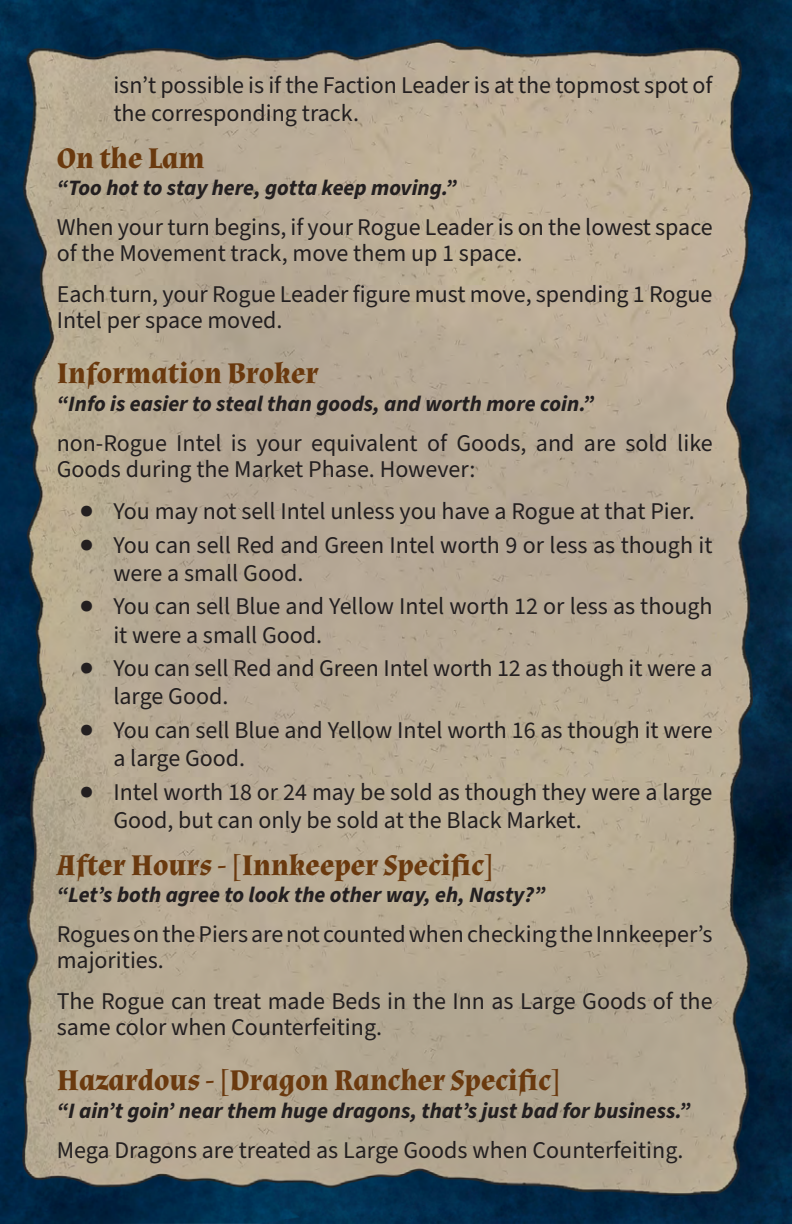
<style>
.page{position:relative;width:792px;height:1224px;background:#fff}
.page>*{position:absolute;margin:0;border:0;box-sizing:border-box;transform-origin:0 0}
.t1{font:700 30px "Almendra";color:#6a390e}
.t2{font:24px/28px "Source Sans Pro";color:#231f20}
.t3{font:italic 700 22px "Source Sans Pro";color:#231f20}
</style>
<div class="page">
<img style="left:0;top:0;width:792px;height:1224px">
<img style="left:23px;top:40px;width:729px;height:1158px">
<p class="t2" style="left:113px;top:71px;width:601px">isn’t possible is if the Faction Leader is at the topmost spot of the corresponding track.</p>
<p class="t1" style="left:57px;top:140px;width:149px">On the Lam</p>
<p class="t3" style="left:57px;top:173px;width:401px">“Too hot to stay here, gotta keep moving.”</p>
<p class="t2" style="left:57px;top:215px;width:658px;line-height:26px">When your turn begins, if your Rogue Leader is on the lowest space of the Movement track, move them up 1 space.</p>
<p class="t2" style="left:57px;top:281px;width:657px;line-height:26px">Each turn, your Rogue Leader figure must move, spending 1 Rogue<br>Intel per space moved.</p>
<p class="t1" style="left:57px;top:356px;width:263px">Information Broker</p>
<p class="t3" style="left:57px;top:389px;width:539px">“Info is easier to steal than goods, and worth more coin.”</p>
<p class="t2" style="left:57px;top:431px;width:658px;line-height:26px">non-Rogue Intel is your equivalent of Goods, and are sold like<br>Goods during the Market Phase. However:</p>
<p class="t2" style="left:79px;top:498px;width:617px">● You may not sell Intel unless you have a Rogue at that Pier.</p>
<p class="t2" style="left:113px;top:532px;width:601px;text-indent:-34px">● You can sell Red and Green Intel worth 9 or less as though it were a small Good.</p>
<p class="t2" style="left:113px;top:593px;width:601px;text-indent:-34px">● You can sell Blue and Yellow Intel worth 12 or less as though it were a small Good.</p>
<p class="t2" style="left:113px;top:655px;width:601px;text-indent:-34px">● You can sell Red and Green Intel worth 12 as though it were a large Good.</p>
<p class="t2" style="left:113px;top:717px;width:601px;text-indent:-34px">● You can sell Blue and Yellow Intel worth 16 as though it were a large Good.</p>
<p class="t2" style="left:113px;top:778px;width:601px;text-indent:-34px">● Intel worth 18 or 24 may be sold as though they were a large<br>Good, but can only be sold at the Black Market.</p>
<p class="t1" style="left:57px;top:847px;width:439px">After Hours - [Innkeeper Specific]</p>
<p class="t3" style="left:57px;top:880px;width:490px">“Let’s both agree to look the other way, eh, Nasty?”</p>
<p class="t2" style="left:57px;top:922px;width:657px;line-height:26px">Rogues on the Piers are not counted when checking the Innkeeper’s majorities.</p>
<p class="t2" style="left:57px;top:988px;width:657px;line-height:26px">The Rogue can treat made Beds in the Inn as Large Goods of the same color when Counterfeiting.</p>
<p class="t1" style="left:57px;top:1063px;width:506px">Hazardous - [Dragon Rancher Specific]</p>
<p class="t3" style="left:57px;top:1095px;width:635px">“I ain’t goin’ near them huge dragons, that’s just bad for business.”</p>
<p class="t2" style="left:57px;top:1137px;width:628px">Mega Dragons are treated as Large Goods when Counterfeiting.</p>
</div>
